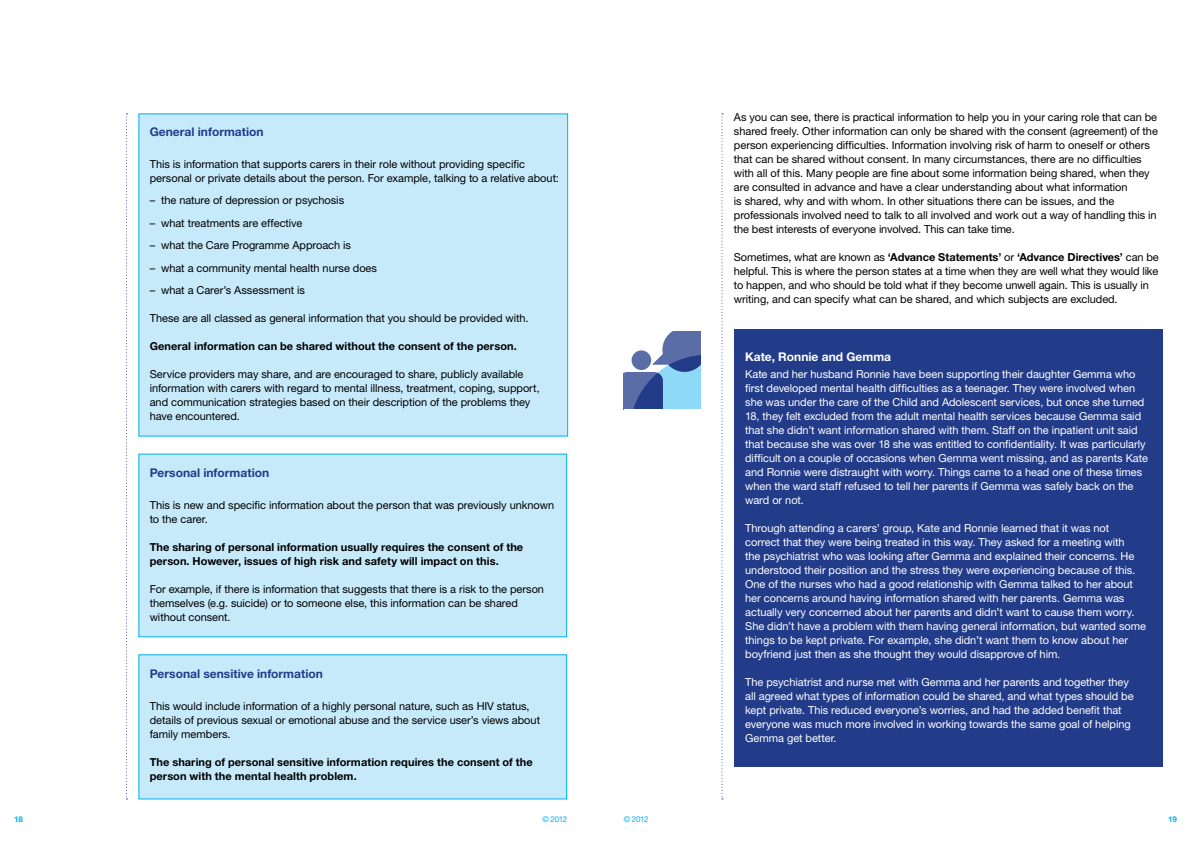
<style>
.page{position:relative;width:1191px;height:842px;background:#fff}
.page>*{position:absolute;margin:0;border:0;box-sizing:border-box;transform-origin:0 0}
.t1{font:700 12px "Helvetica Neue LT Pro";color:#233c8a}
.t2{font:700 12px "Helvetica Neue LT Pro";color:#fff}
.t3{font:11px/14px "Helvetica Neue LT Pro";letter-spacing:-.005em;color:#000}
.t4{font:11px/14px "Helvetica Neue LT Pro";letter-spacing:-.005em;color:#fff}
.t5{font:700 11px/14px "Helvetica Neue LT Pro";letter-spacing:.005em;color:#000}
.t6{font:8px "Helvetica Neue LT Pro";letter-spacing:-.045em;color:#00aeef}
.t7{font:700 8px "Helvetica Neue LT Pro";color:#00aeef}
.s1{font-weight:700}
</style>
<div class="page">
<div style="left:734px;top:330px;width:428px;height:437px;background:#233c8a"></div>
<svg style="left:624px;top:332px;width:77px;height:77px"></svg>
<div style="left:138px;top:454px;width:429px;height:183px;background:#c7eafb"></div>
<div style="left:138px;top:654px;width:429px;height:145px;background:#c7eafb"></div>
<div style="left:138px;top:113px;width:430px;height:324px;background:#c7eafb"></div>
<svg style="left:126px;top:113px;width:1px;height:686px"></svg>
<svg style="left:721px;top:113px;width:2px;height:686px"></svg>
<p class="t1" style="left:150px;top:124px;width:116px">General information</p>
<p class="t3" style="left:150px;top:157px;width:411px">This is information that supports carers in their role without providing specific personal or private details about the person. For example, talking to a relative about:</p>
<p class="t3" style="left:150px;top:193px;width:196px">– the nature of depression or psychosis</p>
<p class="t3" style="left:150px;top:216px;width:154px">– what treatments are effective</p>
<p class="t3" style="left:150px;top:238px;width:203px">– what the Care Programme Approach is</p>
<p class="t3" style="left:150px;top:261px;width:229px">– what a community mental health nurse does</p>
<p class="t3" style="left:150px;top:283px;width:157px">– what a Carer’s Assessment is</p>
<p class="t3" style="left:150px;top:311px;width:380px">These are all classed as general information that you should be provided with.</p>
<p class="t5" style="left:150px;top:339px;width:368px">General information can be shared without the consent of the person.</p>
<p class="t3" style="left:150px;top:367px;width:391px">Service providers may share, and are encouraged to share, publicly available information with carers with regard to mental illness, treatment, coping, support, and communication strategies based on their description of the problems they have encountered.</p>
<p class="t1" style="left:150px;top:466px;width:121px">Personal information</p>
<p class="t3" style="left:150px;top:498px;width:406px">This is new and specific information about the person that was previously unknown to the carer.</p>
<p class="t5" style="left:150px;top:540px;width:375px">The sharing of personal information usually requires the consent of the person. However, issues of high risk and safety will impact on this.</p>
<p class="t3" style="left:150px;top:582px;width:396px">For example, if there is information that suggests that there is a risk to the person themselves (e.g. suicide) or to someone else, this information can be shared without consent.</p>
<p class="t1" style="left:150px;top:666px;width:175px">Personal sensitive information</p>
<p class="t3" style="left:150px;top:699px;width:392px">This would include information of a highly personal nature, such as HIV status, details of previous sexual or emotional abuse and the service user’s views about family members.</p>
<p class="t5" style="left:150px;top:754px;width:384px">The sharing of personal sensitive information requires the consent of the person with the mental health problem.</p>
<p class="t3" style="left:734px;top:110px;width:425px">As you can see, there is practical information to help you in your caring role that can be shared freely. Other information can only be shared with the consent (agreement) of the person experiencing difficulties. Information involving risk of harm to oneself or others that can be shared without consent. In many circumstances, there are no difficulties with all of this. Many people are fine about some information being shared, when they are consulted in advance and have a clear understanding about what information<br>is shared, why and with whom. In other situations there can be issues, and the professionals involved need to talk to all involved and work out a way of handling this in the best interests of everyone involved. This can take time.</p>
<p class="t3" style="left:734px;top:250px;width:426px">Sometimes, what are known as <span class="s1">‘Advance Statements’</span> or <span class="s1">‘Advance Directives’</span> can be helpful. This is where the person states at a time when they are well what they would like to happen, and who should be told what if they become unwell again. This is usually in writing, and can specify what can be shared, and which subjects are excluded.</p>
<p class="t2" style="left:745px;top:350px;width:147px">Kate, Ronnie and Gemma</p>
<p class="t4" style="left:745px;top:367px;width:404px">Kate and her husband Ronnie have been supporting their daughter Gemma who first developed mental health difficulties as a teenager. They were involved when she was under the care of the Child and Adolescent services, but once she turned 18, they felt excluded from the adult mental health services because Gemma said that she didn’t want information shared with them. Staff on the inpatient unit said that because she was over 18 she was entitled to confidentiality. It was particularly difficult on a couple of occasions when Gemma went missing, and as parents Kate and Ronnie were distraught with worry. Things came to a head one of these times when the ward staff refused to tell her parents if Gemma was safely back on the ward or not.</p>
<p class="t4" style="left:745px;top:521px;width:402px">Through attending a carers’ group, Kate and Ronnie learned that it was not correct that they were being treated in this way. They asked for a meeting with<br>the psychiatrist who was looking after Gemma and explained their concerns. He understood their position and the stress they were experiencing because of this.<br>One of the nurses who had a good relationship with Gemma talked to her about her concerns around having information shared with her parents. Gemma was actually very concerned about her parents and didn’t want to cause them worry.<br>She didn’t have a problem with them having general information, but wanted some things to be kept private. For example, she didn’t want them to know about her boyfriend just then as she thought they would disapprove of him.</p>
<p class="t4" style="left:745px;top:675px;width:390px">The psychiatrist and nurse met with Gemma and her parents and together they all agreed what types of information could be shared, and what types should be kept private. This reduced everyone’s worries, and had the added benefit that everyone was much more involved in working towards the same goal of helping Gemma get better.</p>
<p class="t7" style="left:14px;top:814px;width:10px">18</p>
<p class="t6" style="left:542px;top:814px;width:26px">© 2012</p>
<p class="t6" style="left:624px;top:814px;width:26px">© 2012</p>
<p class="t7" style="left:1168px;top:814px;width:10px">19</p>
</div>
